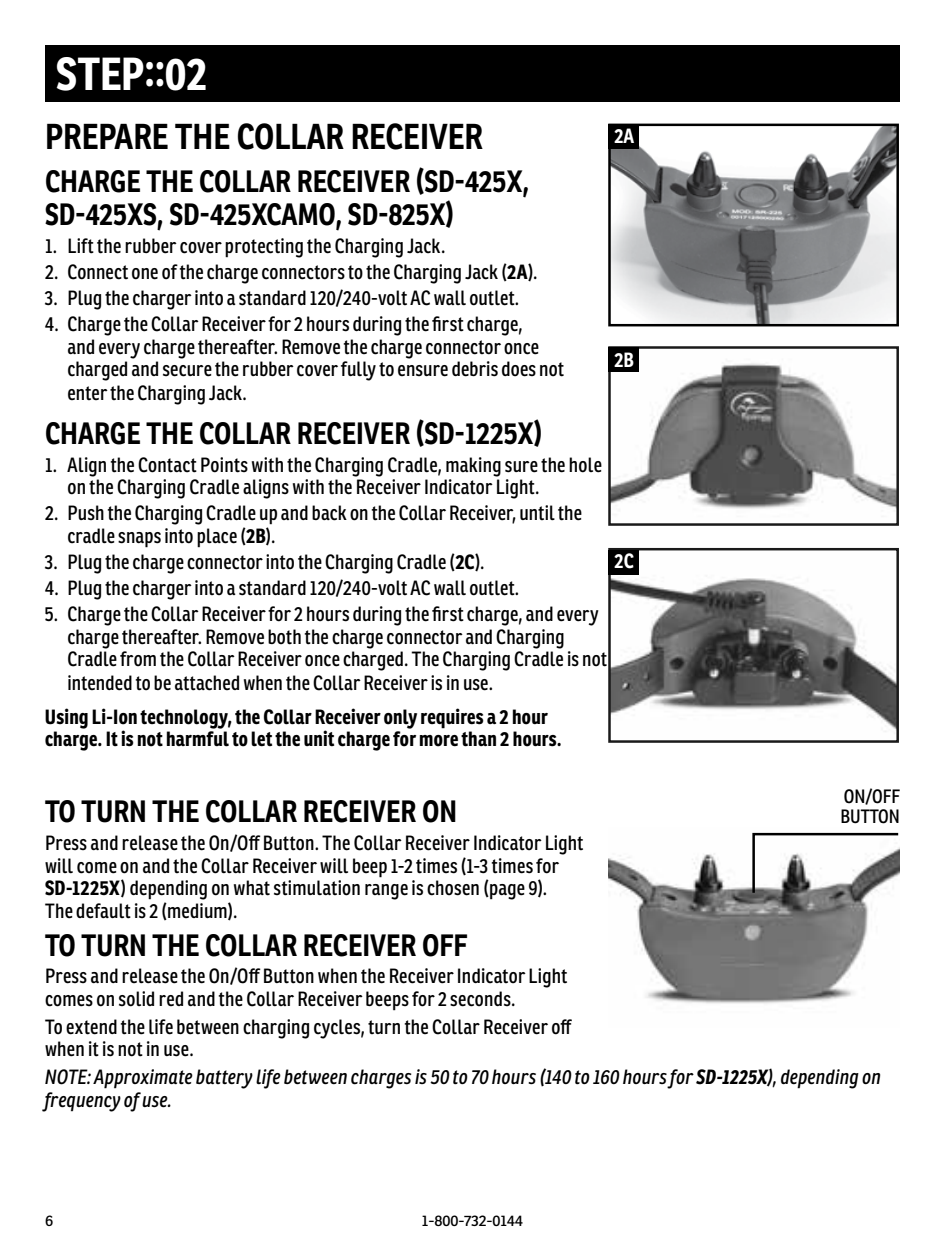
<style>
.page{position:relative;width:945px;height:1260px;background:#fff}
.page>*{position:absolute;margin:0;border:0;box-sizing:border-box;transform-origin:0 0}
.t1{font:700 45px "Ronnia Cond";color:#fff}
.t2{font:700 35px "Ronnia";color:#000;scale:.85 1}
.t3{font:700 30px/32.5px "Ronnia";color:#000;scale:.85 1}
.t4{font:20px/22.5px "Ronnia Cond";letter-spacing:.01em;color:#000}
.t5{font:700 20px/22.5px "Ronnia Cond";letter-spacing:.015em;color:#000}
.t6{font:italic 20px/22.5px "Ronnia Cond";letter-spacing:.015em;color:#000}
.t7{font:700 20px "Ronnia";color:#fff;scale:.85 1}
.t8{font:18.75px/20px "Ronnia Cond";color:#000}
.t9{font:15px "Ronnia";color:#000}
.s1{font-weight:700}
</style>
<div class="page">
<div style="left:45px;top:45px;width:855px;height:56px;background:#000"></div>
<img style="left:608px;top:853px;width:261px;height:151px">
<img style="left:611px;top:127px;width:285px;height:196px">
<div style="left:608px;top:124px;width:291px;height:202px;border:2px solid #000"></div>
<img style="left:611px;top:363px;width:285px;height:146px">
<div style="left:608px;top:346px;width:291px;height:180px;border:2px solid #000"></div>
<img style="left:611px;top:574px;width:285px;height:158px">
<div style="left:608px;top:548px;width:291px;height:195px;border:2px solid #000"></div>
<div style="left:608px;top:124px;width:31px;height:24px;background:#000"></div>
<div style="left:608px;top:347px;width:31px;height:24px;background:#000"></div>
<div style="left:608px;top:550px;width:31px;height:24px;background:#000"></div>
<svg style="left:751px;top:832px;width:149px;height:63px"></svg>
<h1 class="t1" style="left:56px;top:45px;width:153px">STEP::02</h1>
<h2 class="t2" style="left:45px;top:114px;width:517px">PREPARE THE COLLAR RECEIVER</h2>
<h3 class="t3" style="left:45px;top:165px;width:571px">CHARGE THE COLLAR RECEIVER (SD-425X,<br>SD-425XS, SD-425XCAMO, SD-825X)</h3>
<p class="t4" style="left:45px;top:234px;width:402px">1. Lift the rubber cover protecting the Charging Jack.</p>
<p class="t4" style="left:45px;top:260px;width:494px">2. Connect one of the charge connectors to the Charging Jack (<span class="s1">2A</span>).</p>
<p class="t4" style="left:45px;top:287px;width:476px">3. Plug the charger into a standard 120/240-volt AC wall outlet.</p>
<p class="t4" style="left:68px;top:312px;width:498px;text-indent:-23px">4. Charge the Collar Receiver for 2 hours during the first charge,<br>and every charge thereafter. Remove the charge connector once charged and secure the rubber cover fully to ensure debris does not enter the Charging Jack.</p>
<h3 class="t3" style="left:45px;top:417px;width:586px">CHARGE THE COLLAR RECEIVER (SD-1225X)</h3>
<p class="t4" style="left:67px;top:453px;width:536px;text-indent:-22px">1. Align the Contact Points with the Charging Cradle, making sure the hole on the Charging Cradle aligns with the Receiver Indicator Light.</p>
<p class="t4" style="left:67px;top:502px;width:516px;text-indent:-22px">2. Push the Charging Cradle up and back on the Collar Receiver, until the cradle snaps into place (<span class="s1">2B</span>).</p>
<p class="t4" style="left:45px;top:550px;width:441px">3. Plug the charge connector into the Charging Cradle (<span class="s1">2C</span>).</p>
<p class="t4" style="left:45px;top:577px;width:476px">4. Plug the charger into a standard 120/240-volt AC wall outlet.</p>
<p class="t4" style="left:67px;top:602px;width:541px;text-indent:-22px">5. Charge the Collar Receiver for 2 hours during the first charge, and every charge thereafter. Remove both the charge connector and Charging Cradle from the Collar Receiver once charged. The Charging Cradle is not intended to be attached when the Collar Receiver is in use.</p>
<p class="t5" style="left:45px;top:705px;width:518px">Using Li-Ion technology, the Collar Receiver only requires a 2 hour charge. It is not harmful to let the unit charge for more than 2 hours.</p>
<p class="t7" style="left:614px;top:123px;width:25px">2A</p>
<p class="t7" style="left:614px;top:347px;width:25px">2B</p>
<p class="t7" style="left:615px;top:549px;width:24px">2C</p>
<p class="t8" style="left:841px;top:786px;width:61px">ON/OFF<br>BUTTON</p>
<h3 class="t3" style="left:45px;top:795px;width:486px">TO TURN THE COLLAR RECEIVER ON</h3>
<p class="t4" style="left:45px;top:832px;width:540px">Press and release the On/Off Button. The Collar Receiver Indicator Light will come on and the Collar Receiver will beep 1-2 times (1-3 times for <span class="s1">SD-1225X</span>) depending on what stimulation range is chosen (page 9).<br>The default is 2 (medium).</p>
<h3 class="t3" style="left:45px;top:928px;width:499px">TO TURN THE COLLAR RECEIVER OFF</h3>
<p class="t4" style="left:45px;top:965px;width:524px">Press and release the On/Off Button when the Receiver Indicator Light comes on solid red and the Collar Receiver beeps for 2 seconds.</p>
<p class="t4" style="left:45px;top:1015px;width:528px">To extend the life between charging cycles, turn the Collar Receiver off when it is not in use.</p>
<p class="t6" style="left:45px;top:1066px;width:838px">NOTE: Approximate battery life between charges is 50 to 70 hours (140 to 160 hours for <span class="s1">SD-1225X</span>), depending on frequency of use.</p>
<p class="t9" style="left:45px;top:1211px;width:10px">6</p>
<p class="t9" style="left:422px;top:1211px;width:103px">1-800-732-0144</p>
</div>
